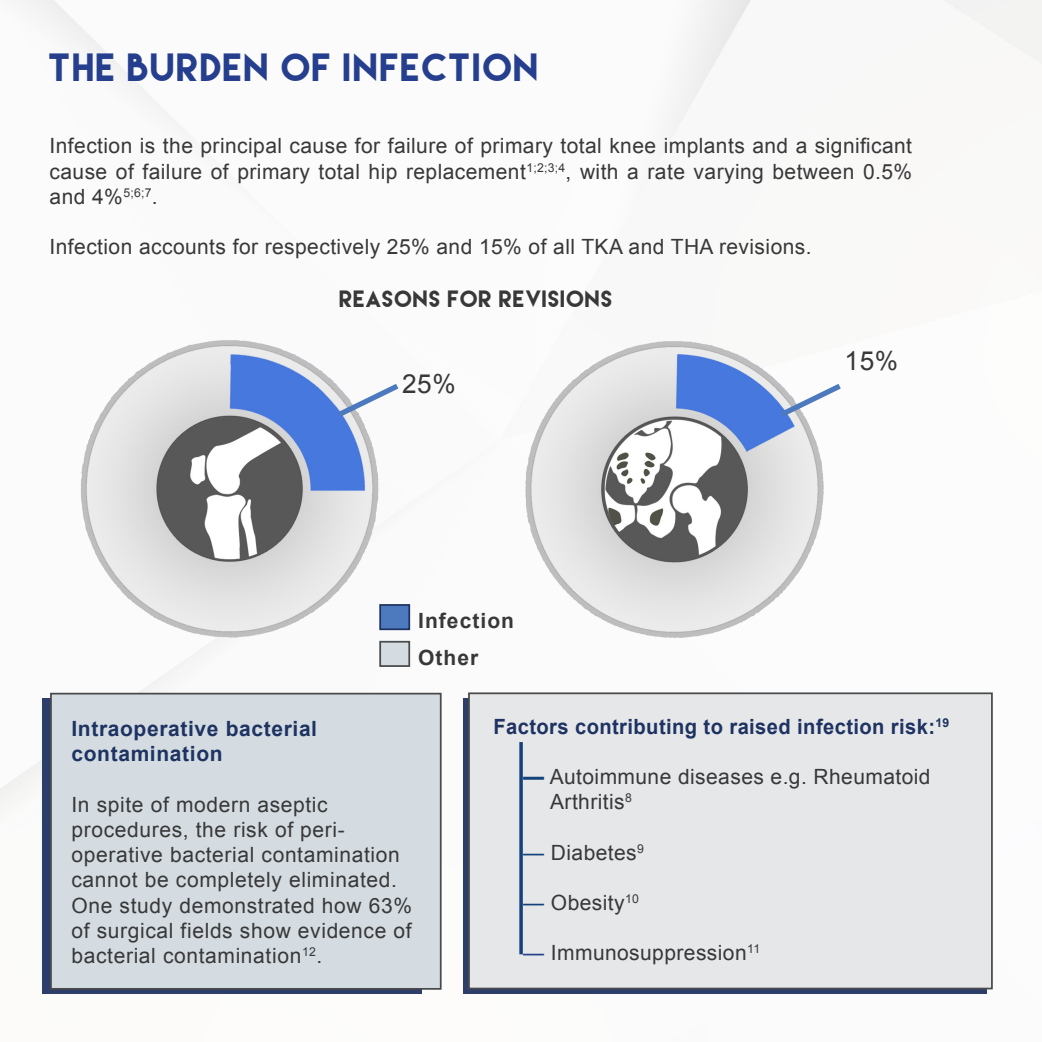
<style>
.page{position:relative;width:1042px;height:1042px;background:#fff}
.page>*{position:absolute;margin:0;border:0;box-sizing:border-box;transform-origin:0 0}
.t1{font:35px "Lemon Milk";letter-spacing:.05em;color:#253f8e}
.t2{font:26.25px "Arial";color:#383839}
.t3{font:21px/25.2px "Arial";letter-spacing:.025em;color:#383839;text-align:justify}
.t4{font:700 21px "Arial";letter-spacing:.02em;color:#1e3362;scale:.96 1}
.t5{font:700 21px/25.2px "Arial";letter-spacing:.02em;color:#1e3362}
.t6{font:21px "Lemon Milk";letter-spacing:.05em;color:#383839}
.t7{font:700 21px "Arial";letter-spacing:.05em;color:#383839}
.s1{font-weight:700;color:#14437a}
.s2{color:#14437a}
.s3{color:#253f8e}
</style>
<div class="page">
<img style="left:0;top:0;width:1042px;height:994px">
<img style="left:504px;top:331px;width:337px;height:319px">
<img style="left:51px;top:331px;width:347px;height:321px">
<svg style="left:332px;top:379px;width:72px;height:42px"></svg>
<svg style="left:775px;top:379px;width:71px;height:42px"></svg>
<div style="left:379px;top:604px;width:31px;height:26px;background:#4d7abe;border:2px solid #1e3362"></div>
<div style="left:379px;top:641px;width:31px;height:26px;background:#d4dce1;border:2px solid #494a4b"></div>
<div style="left:42px;top:699px;width:380px;height:295px;background:#2e3e6a"></div>
<div style="left:50px;top:693px;width:391px;height:296px;background:#d4dce1;border:2px solid #494a4b"></div>
<div style="left:463px;top:698px;width:523px;height:295px;background:linear-gradient(to right,#2e3e6a,#2e3e6a)"></div>
<div style="left:468px;top:692px;width:525px;height:297px;background:#e6e7e9;border:2px solid #494a4b"></div>
<svg style="left:519px;top:742px;width:4px;height:212px"></svg>
<p class="t1" style="left:50px;top:50px;width:491px">THE BURDEN OF INFECTION</p>
<p class="t3" style="left:50px;top:133px;width:864px">Infection is the principal cause for failure of primary total knee implants and a significant cause of failure of primary total hip replacement<sup>1;2;3;4</sup>, with a rate varying between 0.5% and 4%<sup>5;6;7</sup>.</p>
<p class="t3" style="left:50px;top:234px;width:763px">Infection accounts for respectively 25% and 15% of all TKA and THA revisions.</p>
<p class="t6" style="left:340px;top:288px;width:275px">REASONS FOR REVISIONS</p>
<p class="t2" style="left:402px;top:366px;width:55px">25%</p>
<p class="t7" style="left:418px;top:606px;width:97px">Infection</p>
<p class="t7" style="left:418px;top:643px;width:62px">Other</p>
<p class="t2" style="left:844px;top:342px;width:55px">15%</p>
<p class="t5" style="left:72px;top:716px;width:247px">Intraoperative bacterial contamination</p>
<p class="t3" style="left:72px;top:792px;width:342px;text-align:left">In spite of modern aseptic procedures, the risk of peri&shy;operative bacterial contamination cannot be completely eliminated.<br>One study demonstrated how 63% of surgical fields show evidence of bacterial contamination<sup>12</sup>.</p>
<p class="t4" style="left:493px;top:711px;width:476px">Factors contributing to raised infection risk:<sup>19</sup></p>
<p class="t3" style="left:523px;top:764px;width:409px"><span class="s1">—</span> Autoimmune diseases e.g. Rheumatoid</p>
<p class="t3" style="left:550px;top:789px;width:83px">Arthritis<sup>8</sup></p>
<p class="t3" style="left:523px;top:839px;width:122px"><span class="s2">—</span> Diabetes<sup>9</sup></p>
<p class="t3" style="left:523px;top:889px;width:117px"><span class="s2">—</span> Obesity<sup>10</sup></p>
<p class="t3" style="left:523px;top:939px;width:238px"><span class="s3">—</span> Immunosuppression<sup>11</sup></p>
</div>
